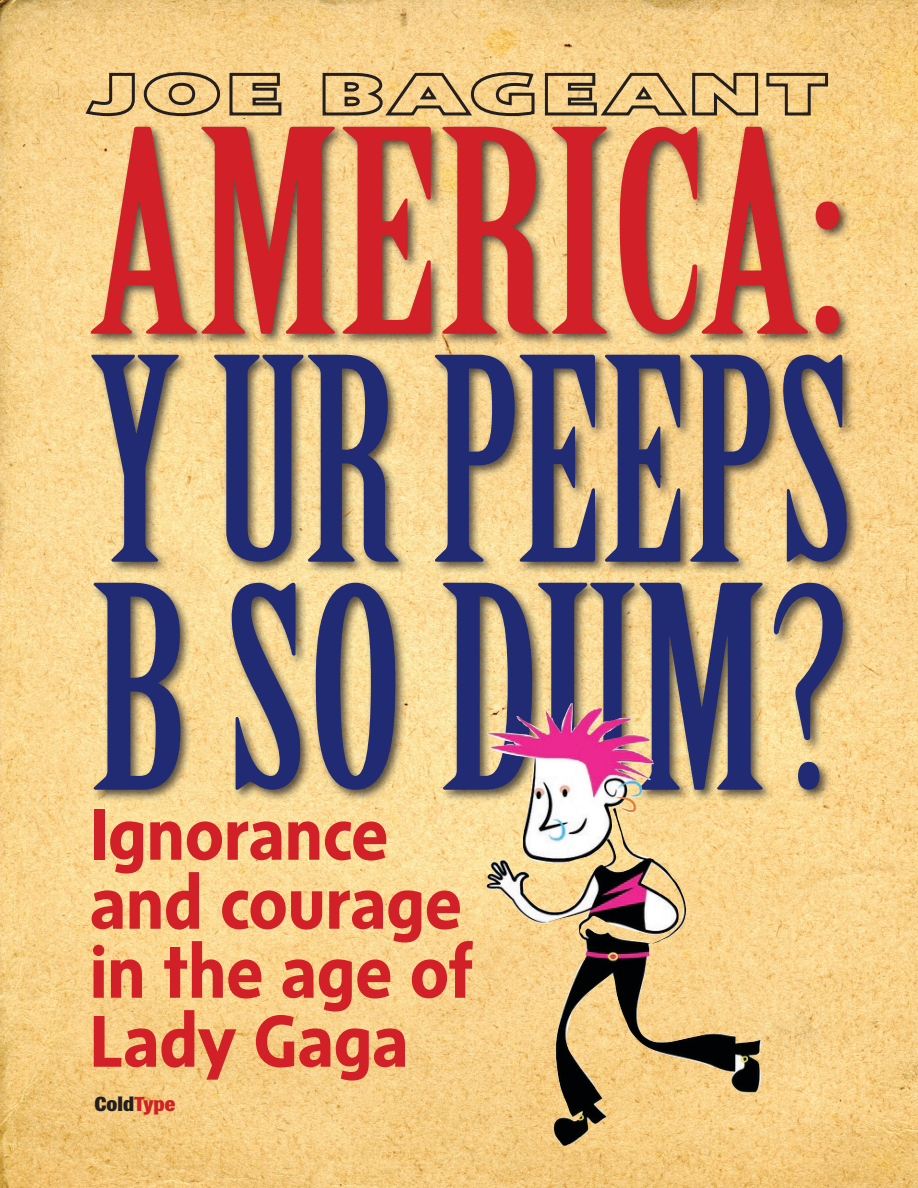
<style>
.page{position:relative;width:918px;height:1188px;background:#fff}
.page>*{position:absolute;margin:0;border:0;box-sizing:border-box;transform-origin:0 0}
.t1{font:276px/228px "Birch Std";color:#202b74}
.t2{font:276px "Birch Std";color:#d12027;scale:1.17 1}
.t3{font:700 75px/69px "Sense";color:#d12027}
.t4{font:900 expanded 20.4px "Times Brown";color:#231f20}
.s1{color:#d12027}
</style>
<div class="page">
<img style="left:0;top:0;width:918px;height:1188px">
<div style="left:87px;top:123px;width:772px;height:679px;background:#231f20;opacity:.75"></div>
<svg style="left:83px;top:71px;width:53px;height:47px;background:#cfb078"></svg>
<svg style="left:142px;top:71px;width:80px;height:47px;background:#ccad75"></svg>
<svg style="left:228px;top:71px;width:55px;height:46px;background:#b39968"></svg>
<svg style="left:321px;top:71px;width:216px;height:47px;background:#c7a973"></svg>
<svg style="left:543px;top:71px;width:287px;height:47px;background:#c9ab73"></svg>
<img style="left:486px;top:703px;width:275px;height:443px">
<h1 class="t2" style="left:90px;top:78px;width:645px">AMERICA:</h1>
<h1 class="t1" style="left:90px;top:354px;width:765px">Y UR PEEPS<br>B SO DUM?</h1>
<p class="t3" style="left:90px;top:798px;width:385px">Ignorance and courage in the age of<br>Lady Gaga</p>
<p class="t4" style="left:94px;top:1092px;width:82px">Cold<span class="s1">Type</span></p>
</div>
